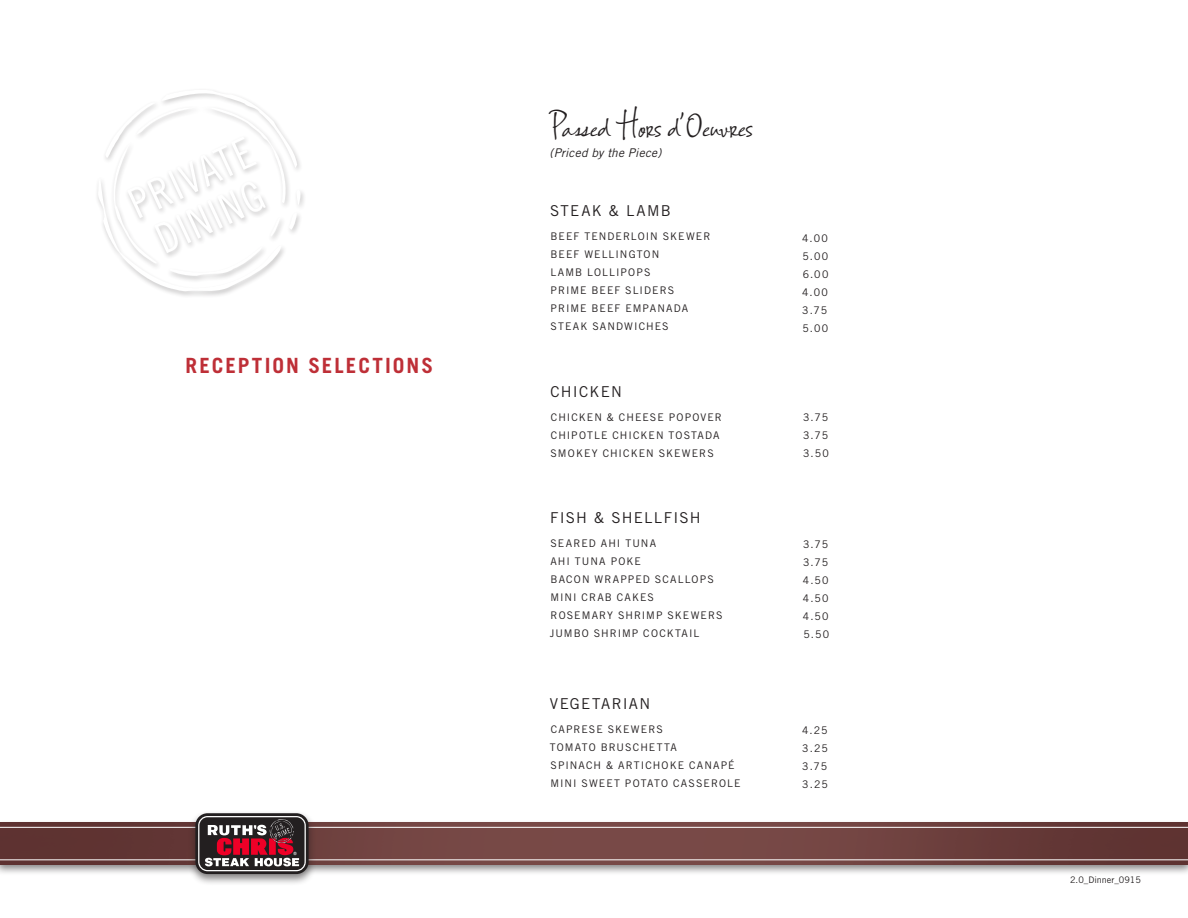
<style>
.page{position:relative;width:1188px;height:918px;background:#fff}
.page>*{position:absolute;margin:0;border:0;box-sizing:border-box;transform-origin:0 0}
.t1{font:42px "Ruths Hand";letter-spacing:-.005em;color:#231f20}
.t2{font:700 21px "Trade Gothic LT Std";letter-spacing:.095em;color:#be2f37}
.t3{font:15px "Trade Gothic LT Std";letter-spacing:.085em;color:#231f20}
.t4{font:italic 12px "Trade Gothic";letter-spacing:.015em;color:#231f20}
.t5{font:10.5px/18px "Trade Gothic LT Std";letter-spacing:.1em;color:#231f20}
.t6{font:10.5px/18px "Trade Gothic LT Std";letter-spacing:.13em;color:#231f20}
.t7{font:9px "Trade Gothic LT Std";color:#231f20}
</style>
<div class="page">
<div style="left:0;top:820px;width:1188px;height:56px;background:#231f20;opacity:.55"></div>
<img style="left:0;top:823px;width:1188px;height:41px">
<hr style="left:0;top:859px;width:1188px;height:1px;background:#fff">
<hr style="left:0;top:827px;width:1188px;height:1px;background:#fff">
<div style="left:188px;top:810px;width:128px;height:76px;background:#231f20;opacity:.55"></div>
<svg style="left:195px;top:813px;width:114px;height:61px"></svg>
<svg style="left:198px;top:816px;width:108px;height:55px;background:#714950"></svg>
<div style="left:94px;top:87px;width:212px;height:211px;background:#231f20;opacity:.25"></div>
<svg style="left:97px;top:89px;width:204px;height:204px"></svg>
<h2 class="t2" style="left:185px;top:353px;width:249px">RECEPTION SELECTIONS</h2>
<h1 class="t1" style="left:549px;top:100px;width:206px">Passed Hors d’Oeuvres</h1>
<p class="t4" style="left:549px;top:145px;width:114px">(Priced by the Piece)</p>
<h3 class="t3" style="left:550px;top:202px;width:122px">STEAK &amp; LAMB</h3>
<p class="t5" style="left:551px;top:228px;width:161px">BEEF TENDERLOIN SKEWER<br>BEEF WELLINGTON<br>LAMB LOLLIPOPS<br>PRIME BEEF SLIDERS<br>PRIME BEEF EMPANADA<br>STEAK SANDWICHES</p>
<p class="t6" style="left:802px;top:229px;width:28px">4.00<br>5.00<br>6.00<br>4.00<br>3.75<br>5.00</p>
<h3 class="t3" style="left:550px;top:382px;width:73px">CHICKEN</h3>
<p class="t5" style="left:551px;top:408px;width:173px">CHICKEN &amp; CHEESE POPOVER<br>CHIPOTLE CHICKEN TOSTADA<br>SMOKEY CHICKEN SKEWERS</p>
<p class="t5" style="left:803px;top:408px;width:27px;text-align:justify">3.75<br>3.75<br>3.50</p>
<h3 class="t3" style="left:550px;top:509px;width:152px">FISH &amp; SHELLFISH</h3>
<p class="t5" style="left:550px;top:534px;width:174px">SEARED AHI TUNA<br>AHI TUNA POKE<br>BACON WRAPPED SCALLOPS<br>MINI CRAB CAKES<br>ROSEMARY SHRIMP SKEWERS<br>JUMBO SHRIMP COCKTAIL</p>
<p class="t5" style="left:803px;top:535px;width:28px;text-align:justify">3.75<br>3.75<br>4.50<br>4.50<br>4.50<br>5.50</p>
<h3 class="t3" style="left:550px;top:695px;width:102px">VEGETARIAN</h3>
<p class="t5" style="left:550px;top:721px;width:192px">CAPRESE SKEWERS<br>TOMATO BRUSCHETTA<br>SPINACH &amp; ARTICHOKE CANAPÉ<br>MINI SWEET POTATO CASSEROLE</p>
<p class="t5" style="left:802px;top:721px;width:27px;text-align:justify">4.25<br>3.25<br>3.75<br>3.25</p>
<p class="t7" style="left:1070px;top:875px;width:72px">2.0_Dinner_0915</p>
</div>
